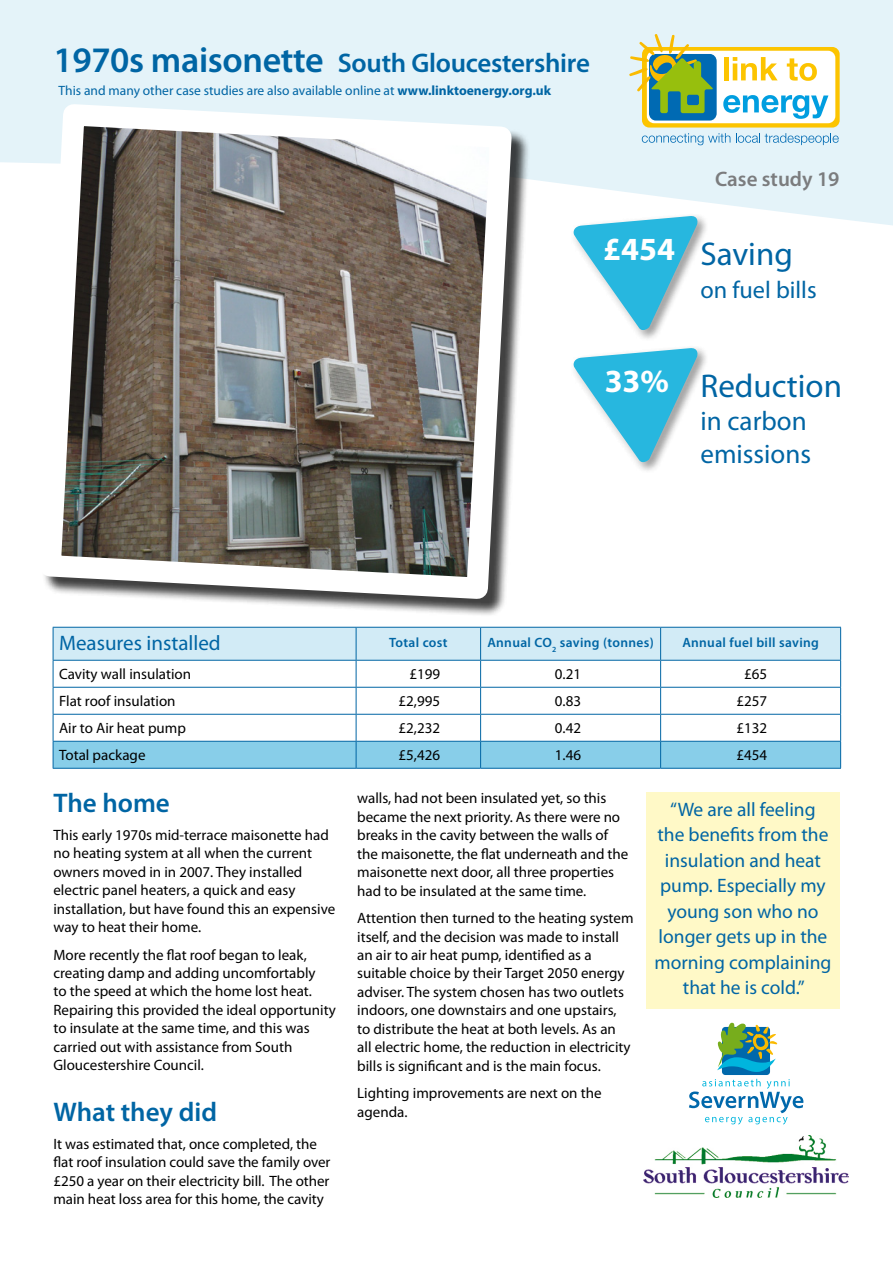
<style>
.page{position:relative;width:893px;height:1263px;background:#fff}
.page>*{position:absolute;margin:0;border:0;box-sizing:border-box;transform-origin:0 0}
.t1{font:33px "Myriad Pro";color:#0065a4}
.t2{font:700 32.4px "Myriad Pro";color:#fff}
.t3{font:600 27px "Myriad Pro";letter-spacing:-.01em;color:#0065a4}
.t4{font:27px/33px "Myriad Pro";color:#0065a4}
.t5{font:24.3px "Myriad Pro";color:#0065a4}
.t6{font:21px "Myriad Pro";color:#0065a4}
.t7{font:600 21px "Myriad Pro";color:#7b7c7e}
.t8{font:19.5px/25.5px "Myriad Pro";color:#0065a4;text-align:center}
.t9{font:15px/18.5px "Myriad Pro";color:#000}
.t10{font:13.5px "Myriad Pro";color:#0065a4}
.t11{font:600 13.5px "Myriad Pro";letter-spacing:.025em;color:#0065a4}
.s1{font-size:36px}
.s2{font-weight:700}
</style>
<div class="page">
<div style="left:0;top:0;width:893px;height:226px;background:#e4f3f9"></div>
<svg style="left:53px;top:627px;width:788px;height:141px"></svg>
<hr style="left:53px;top:768px;width:303px;height:1px;background:#0065a4">
<hr style="left:356px;top:768px;width:125px;height:1px;background:#0065a4">
<hr style="left:481px;top:768px;width:180px;height:1px;background:#0065a4">
<hr style="left:661px;top:768px;width:180px;height:1px;background:#0065a4">
<div style="left:42px;top:107px;width:488px;height:510px;background:#000;opacity:.75"></div>
<svg style="left:28px;top:92px;width:495px;height:519px"></svg>
<svg style="left:535px;top:161px;width:177px;height:310px"></svg>
<div style="left:646px;top:792px;width:193px;height:216px;background:#fff9c7"></div>
<img style="left:643px;top:1136px;width:205px;height:61px">
<div style="left:722px;top:1027px;width:48px;height:48px;background:#0068ab;border-radius:3px"></div>
<svg style="left:689px;top:1079px;width:114px;height:45px"></svg>
<svg style="left:717px;top:1023px;width:60px;height:49px"></svg>
<svg style="left:642px;top:47px;width:198px;height:81px;background:#fac91d"></svg>
<div style="left:647px;top:51px;width:188px;height:72px;background:#fff;border-radius:7px"></div>
<div style="left:649px;top:54px;width:68px;height:67px;background:#006ab3;border-radius:7px"></div>
<svg style="left:629px;top:34px;width:84px;height:79px"></svg>
<svg style="left:642px;top:133px;width:88px;height:12px"></svg>
<svg style="left:736px;top:133px;width:103px;height:12px"></svg>
<div style="left:724px;top:57px;width:5px;height:23px;background:#fcc400"></div>
<svg style="left:733px;top:57px;width:45px;height:23px"></svg>
<svg style="left:787px;top:58px;width:30px;height:23px"></svg>
<svg style="left:723px;top:95px;width:105px;height:24px"></svg>
<h3 class="t3" style="left:53px;top:48px;width:538px"><span class="s1">1970s maisonette</span> South Gloucestershire</h3>
<p class="t10" style="left:59px;top:83px;width:494px">This and many other case studies are also available online at <span class="s2">www.linktoenergy.org.uk</span></p>
<h2 class="t2" style="left:603px;top:230px;width:73px">£454</h2>
<h3 class="t7" style="left:715px;top:167px;width:126px">Case study 19</h3>
<h1 class="t1" style="left:700px;top:236px;width:94px">Saving</h1>
<h3 class="t5" style="left:700px;top:277px;width:118px">on fuel bills</h3>
<h2 class="t2" style="left:605px;top:363px;width:66px">33%</h2>
<h1 class="t1" style="left:700px;top:368px;width:143px">Reduction</h1>
<h3 class="t4" style="left:700px;top:405px;width:112px">in carbon emissions</h3>
<h3 class="t6" style="left:59px;top:632px;width:163px">Measures installed</h3>
<p class="t11" style="left:389px;top:635px;width:60px">Total cost</p>
<p class="t11" style="left:487px;top:635px;width:168px">Annual CO<sub>2</sub> saving (tonnes)</p>
<p class="t11" style="left:682px;top:635px;width:138px">Annual fuel bill saving</p>
<p class="t9" style="left:59px;top:665px;width:134px">Cavity wall insulation</p>
<p class="t9" style="left:409px;top:665px;width:32px">£199</p>
<p class="t9" style="left:555px;top:665px;width:28px">0.21</p>
<p class="t9" style="left:744px;top:665px;width:25px">£65</p>
<p class="t9" style="left:59px;top:692px;width:118px">Flat roof insulation</p>
<p class="t9" style="left:398px;top:692px;width:43px">£2,995</p>
<p class="t9" style="left:555px;top:692px;width:28px">0.83</p>
<p class="t9" style="left:736px;top:692px;width:32px">£257</p>
<p class="t9" style="left:59px;top:719px;width:128px">Air to Air heat pump</p>
<p class="t9" style="left:398px;top:719px;width:43px">£2,232</p>
<p class="t9" style="left:555px;top:719px;width:28px">0.42</p>
<p class="t9" style="left:736px;top:719px;width:32px">£132</p>
<p class="t9" style="left:59px;top:746px;width:88px">Total package</p>
<p class="t9" style="left:398px;top:746px;width:43px">£5,426</p>
<p class="t9" style="left:555px;top:746px;width:28px">1.46</p>
<p class="t9" style="left:736px;top:746px;width:32px">£454</p>
<p class="t9" style="left:357px;top:789px;width:273px">walls, had not been insulated yet, so this became the next priority. As there were no breaks in the cavity between the walls of the maisonette, the flat underneath and the maisonette next door, all three properties had to be insulated at the same time.</p>
<p class="t9" style="left:357px;top:909px;width:278px">Attention then turned to the heating system itself, and the decision was made to install an air to air heat pump, identified as a suitable choice by their Target 2050 energy adviser. The system chosen has two outlets indoors, one downstairs and one upstairs,<br>to distribute the heat at both levels. As an all electric home, the reduction in electricity bills is significant and is the main focus.</p>
<p class="t9" style="left:357px;top:1084px;width:246px">Lighting improvements are next on the agenda.</p>
<h3 class="t3" style="left:53px;top:788px;width:118px">The home</h3>
<p class="t9" style="left:53px;top:826px;width:283px">This early 1970s mid-terrace maisonette had no heating system at all when the current owners moved in in 2007. They installed electric panel heaters, a quick and easy installation, but have found this an expensive way to heat their home.</p>
<p class="t9" style="left:53px;top:945px;width:284px">More recently the flat roof began to leak, creating damp and adding uncomfortably<br>to the speed at which the home lost heat.<br>Repairing this provided the ideal opportunity to insulate at the same time, and this was carried out with assistance from South Gloucestershire Council.</p>
<h3 class="t3" style="left:53px;top:1097px;width:165px">What they did</h3>
<p class="t9" style="left:53px;top:1135px;width:279px">It was estimated that, once completed, the flat roof insulation could save the family over £250 a year on their electricity bill. The other main heat loss area for this home, the cavity</p>
<h3 class="t8" style="left:654px;top:797px;width:179px">“We are all feeling the benefits from the insulation and heat pump. Especially my young son who no longer gets up in the morning complaining that he is cold.”</h3>
</div>
